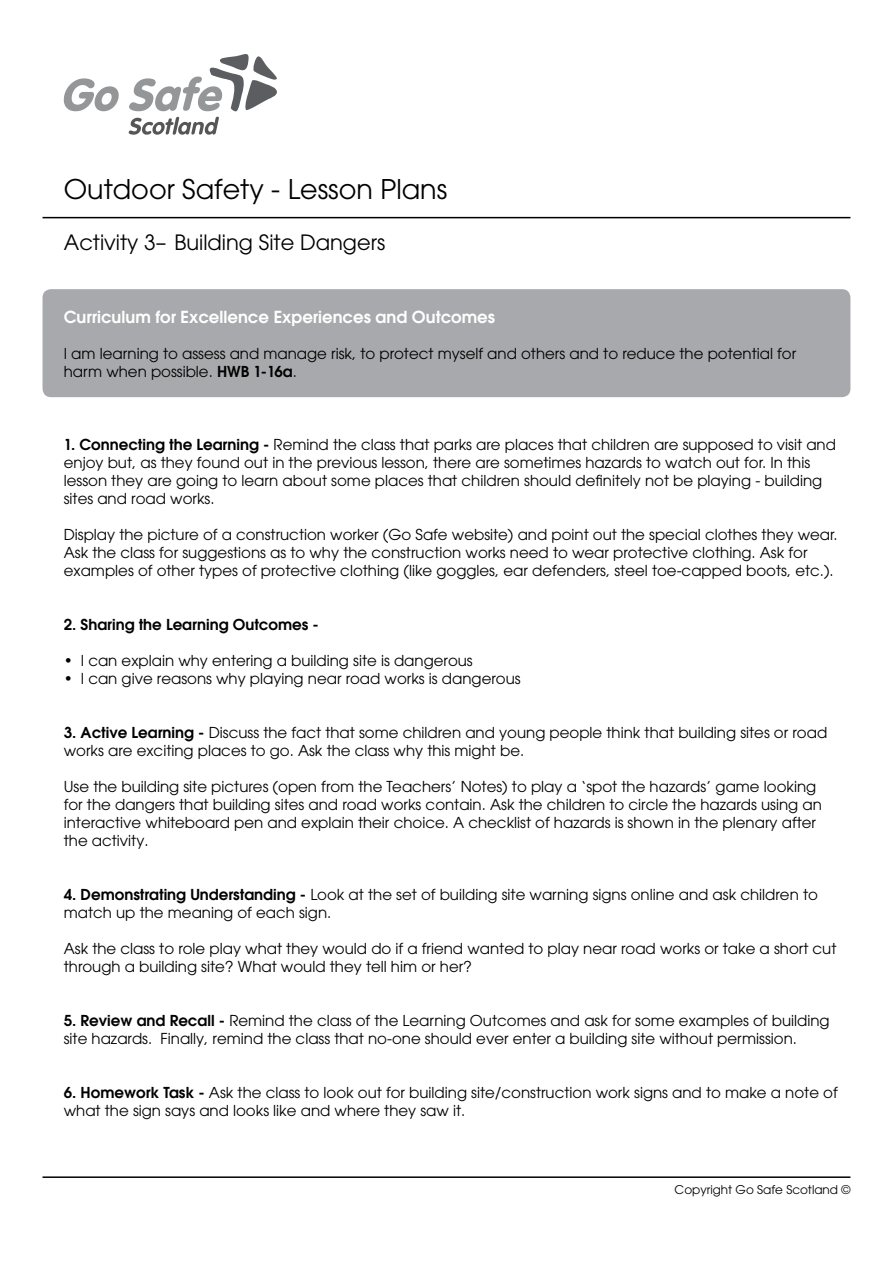
<style>
.page{position:relative;width:893px;height:1263px;background:#fff}
.page>*{position:absolute;margin:0;border:0;box-sizing:border-box;transform-origin:0 0}
.t1{font:27px "Avant Garde";color:#000}
.t2{font:21px "Avant Garde";color:#000}
.t3{font:600 16.5px "Avant Garde";color:#fff}
.t4{font:15px/18px "Avant Garde";color:#000}
.t5{font:600 15px "Avant Garde";color:#000}
.t6{font:12px "Avant Garde";color:#000}
.s1{font-weight:600}
</style>
<div class="page">
<hr style="left:43px;top:1176px;width:807px;height:2px;background:#000">
<div style="left:43px;top:289px;width:807px;height:108px;background:#a7a9ac;border-radius:9px"></div>
<hr style="left:43px;top:217px;width:807px;height:1px;background:#000">
<svg style="left:64px;top:78px;width:55px;height:33px"></svg>
<svg style="left:129px;top:54px;width:148px;height:81px"></svg>
<h1 class="t1" style="left:64px;top:173px;width:385px">Outdoor Safety - Lesson Plans</h1>
<h2 class="t2" style="left:64px;top:230px;width:323px">Activity 3– Building Site Dangers</h2>
<p class="t3" style="left:64px;top:306px;width:433px">Curriculum for Excellence Experiences and Outcomes</p>
<p class="t4" style="left:64px;top:344px;width:734px">I am learning to assess and manage risk, to protect myself and others and to reduce the potential for harm when possible. <span class="s1">HWB 1-16a</span>.</p>
<p class="t4" style="left:64px;top:435px;width:774px"><span class="s1">1. Connecting the Learning -</span> Remind the class that parks are places that children are supposed to visit and enjoy but, as they found out in the previous lesson, there are sometimes hazards to watch out for. In this lesson they are going to learn about some places that children should definitely not be playing - building sites and road works.</p>
<p class="t4" style="left:64px;top:525px;width:775px">Display the picture of a construction worker (Go Safe website) and point out the special clothes they wear.<br>Ask the class for suggestions as to why the construction works need to wear protective clothing. Ask for examples of other types of protective clothing (like goggles, ear defenders, steel toe-capped boots, etc.).</p>
<p class="t5" style="left:64px;top:615px;width:257px">2. Sharing the Learning Outcomes -</p>
<p class="t4" style="left:64px;top:651px;width:410px">• I can explain why entering a building site is dangerous</p>
<p class="t4" style="left:64px;top:669px;width:458px">• I can give reasons why playing near road works is dangerous</p>
<p class="t4" style="left:64px;top:723px;width:765px"><span class="s1">3. Active Learning -</span> Discuss the fact that some children and young people think that building sites or road works are exciting places to go. Ask the class why this might be.</p>
<p class="t4" style="left:64px;top:777px;width:760px">Use the building site pictures (open from the Teachers’ Notes) to play a ‘spot the hazards’ game looking for the dangers that building sites and road works contain. Ask the children to circle the hazards using an interactive whiteboard pen and explain their choice. A checklist of hazards is shown in the plenary after the activity.</p>
<p class="t4" style="left:64px;top:885px;width:756px"><span class="s1">4. Demonstrating Understanding -</span> Look at the set of building site warning signs online and ask children to match up the meaning of each sign.</p>
<p class="t4" style="left:64px;top:939px;width:774px">Ask the class to role play what they would do if a friend wanted to play near road works or take a short cut through a building site? What would they tell him or her?</p>
<p class="t4" style="left:64px;top:1011px;width:767px"><span class="s1">5. Review and Recall -</span> Remind the class of the Learning Outcomes and ask for some examples of building site hazards. Finally, remind the class that no-one should ever enter a building site without permission.</p>
<p class="t4" style="left:64px;top:1083px;width:775px"><span class="s1">6. Homework Task -</span> Ask the class to look out for building site/construction work signs and to make a note of what the sign says and looks like and where they saw it.</p>
<p class="t6" style="left:675px;top:1182px;width:177px">Copyright Go Safe Scotland ©</p>
</div>
